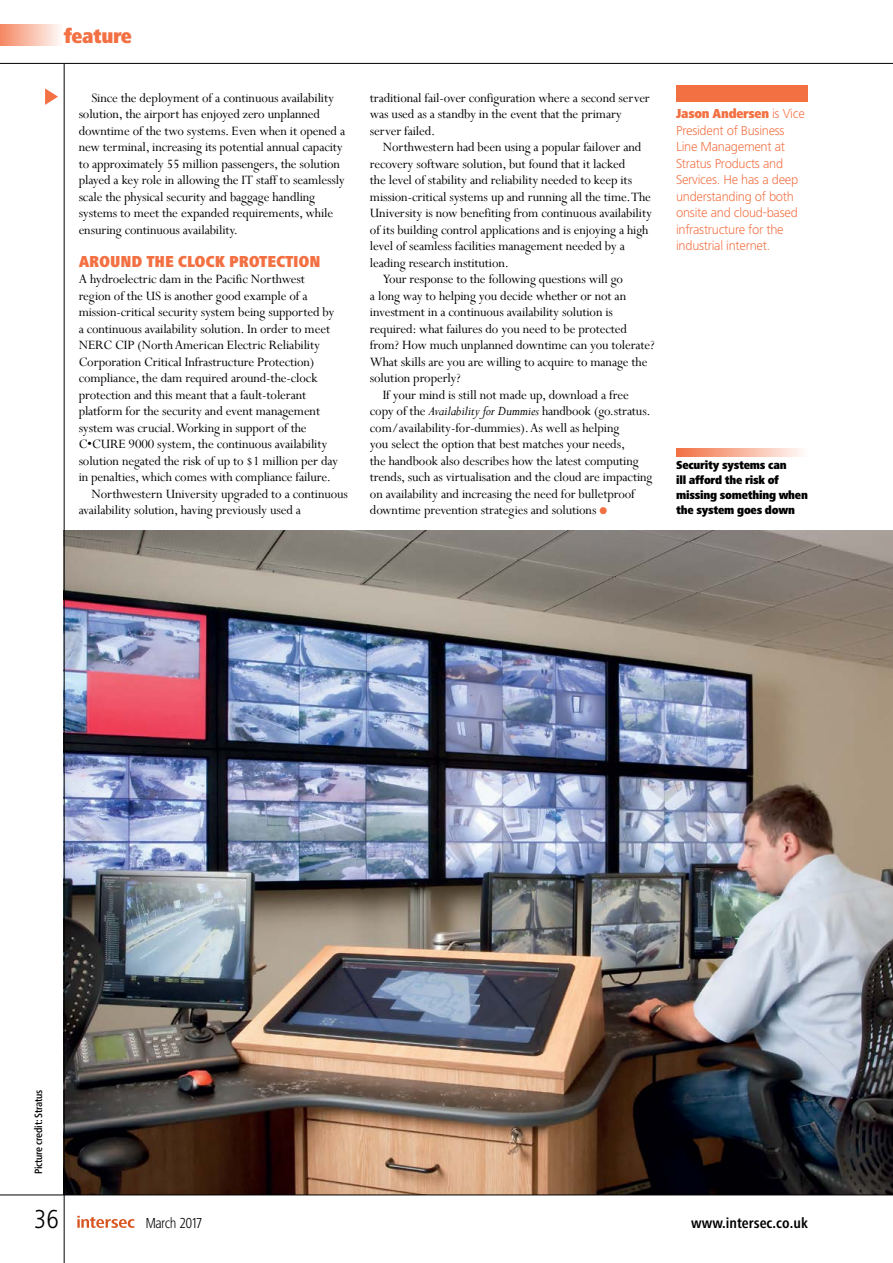
<style>
.page{position:relative;width:893px;height:1263px;background:#fff}
.page>*{position:absolute;margin:0;border:0;box-sizing:border-box;transform-origin:0 0}
.t1{font:300 condensed 27px "Frutiger Next LTW1 G";color:#000}
.t2{font:900 condensed 21px "Frutiger Next Pro";letter-spacing:-.02em;color:#f37043}
.t3{font:900 condensed 16.5px "Frutiger Next Pro";letter-spacing:-.01em;color:#f37043}
.t4{font:700 condensed 15px "Frutiger Next LT";color:#000}
.t5{font:300 condensed 15px "Frutiger Next LTW1 G";letter-spacing:-.06em;color:#000}
.t6{font:14.25px/16.5px "Perpetua";letter-spacing:-.01em;color:#000}
.t7{font:300 13.5px/16.5px "Frutiger Next LT";letter-spacing:-.02em;color:#f37043}
.t8{font:900 condensed 13.5px "Frutiger Next Pro";letter-spacing:-.02em;color:#f37043}
.t9{font:900 condensed 12px/15px "Frutiger Next Pro";letter-spacing:-.02em;color:#000}
.t10{font:500 condensed 10.5px "Frutiger Neue LT Pro";letter-spacing:-.02em;color:#000}
.s1{font-style:italic}
.s2{color:#f37043}
.s3{font-family:"Frutiger Next LT";font-weight:300;font-stretch:normal}
</style>
<div class="page">
<img style="left:65px;top:531px;width:828px;height:663px">
<hr style="left:0;top:1194px;width:893px;height:1px;background:#000">
<hr style="left:64px;top:64px;width:1px;height:1199px;background:#000">
<hr style="left:0;top:63px;width:893px;height:1px;background:#000">
<svg style="left:77px;top:1216px;width:58px;height:12px"></svg>
<svg style="left:45px;top:88px;width:13px;height:17px"></svg>
<div style="left:0;top:25px;width:63px;height:21px;background:linear-gradient(to right,#f48762,#fefbfb)"></div>
<div style="left:676px;top:85px;width:132px;height:17px;background:#f37043"></div>
<svg style="left:676px;top:448px;width:126px;height:9px"></svg>
<h2 class="t2" style="left:64px;top:24px;width:70px">feature</h2>
<p class="t6" style="left:79px;top:89px;width:268px;text-indent:13px">Since the deployment of a continuous availability solution, the airport has enjoyed zero unplanned downtime of the two systems. Even when it opened a new terminal, increasing its potential annual capacity to approximately 55 million passengers, the solution played a key role in allowing the IT staff to seamlessly scale the physical security and baggage handling systems to meet the expanded requirements, while ensuring continuous availability.</p>
<p class="t3" style="left:79px;top:252px;width:244px">AROUND THE CLOCK PROTECTION</p>
<p class="t6" style="left:79px;top:270px;width:228px">A hydroelectric dam in the Pacific Northwest</p>
<p class="t6" style="left:79px;top:287px;width:231px">region of the US is another good example of a</p>
<p class="t6" style="left:79px;top:303px;width:257px">mission-critical security system being supported by</p>
<p class="t6" style="left:79px;top:320px;width:253px">a continuous availability solution. In order to meet</p>
<p class="t6" style="left:79px;top:336px;width:243px">NERC CIP (North American Electric Reliability</p>
<p class="t6" style="left:79px;top:353px;width:237px">Corporation Critical Infrastructure Protection)</p>
<p class="t6" style="left:79px;top:369px;width:240px">compliance, the dam required around-the-clock</p>
<p class="t6" style="left:79px;top:386px;width:229px">protection and this meant that a fault-tolerant</p>
<p class="t6" style="left:79px;top:402px;width:243px">platform for the security and event management</p>
<p class="t6" style="left:79px;top:419px;width:229px">system was crucial. Working in support of the</p>
<p class="t6" style="left:79px;top:435px;width:250px">C•CURE 9000 system, the continuous availability</p>
<p class="t6" style="left:79px;top:452px;width:261px">solution negated the risk of up to $1 million per day</p>
<p class="t6" style="left:79px;top:468px;width:254px">in penalties, which comes with compliance failure.</p>
<p class="t6" style="left:91px;top:485px;width:258px">Northwestern University upgraded to a continuous</p>
<p class="t6" style="left:79px;top:501px;width:224px">availability solution, having previously used a</p>
<p class="t6" style="left:370px;top:89px;width:281px">traditional fail-over configuration where a second server was used as a standby in the event that the primary server failed.</p>
<p class="t6" style="left:383px;top:138px;width:260px">Northwestern had been using a popular failover and</p>
<p class="t6" style="left:370px;top:155px;width:257px">recovery software solution, but found that it lacked</p>
<p class="t6" style="left:370px;top:171px;width:264px">the level of stability and reliability needed to keep its</p>
<p class="t6" style="left:370px;top:188px;width:283px">mission-critical systems up and running all the time. The</p>
<p class="t6" style="left:370px;top:204px;width:284px">University is now benefiting from continuous availability</p>
<p class="t6" style="left:370px;top:221px;width:280px">of its building control applications and is enjoying a high</p>
<p class="t6" style="left:370px;top:237px;width:256px">level of seamless facilities management needed by a</p>
<p class="t6" style="left:370px;top:254px;width:140px">leading research institution.</p>
<p class="t6" style="left:383px;top:270px;width:242px">Your response to the following questions will go</p>
<p class="t6" style="left:370px;top:287px;width:258px">a long way to helping you decide whether or not an</p>
<p class="t6" style="left:370px;top:303px;width:245px">investment in a continuous availability solution is</p>
<p class="t6" style="left:370px;top:320px;width:258px">required: what failures do you need to be protected</p>
<p class="t6" style="left:370px;top:336px;width:286px">from? How much unplanned downtime can you tolerate?</p>
<p class="t6" style="left:370px;top:353px;width:279px">What skills are you are willing to acquire to manage the</p>
<p class="t6" style="left:370px;top:369px;width:92px">solution properly?</p>
<p class="t6" style="left:383px;top:386px;width:248px">If your mind is still not made up, download a free</p>
<p class="t6" style="left:370px;top:402px;width:282px">copy of the <span class="s1">Availability for Dummies</span> handbook (go.stratus.</p>
<p class="t6" style="left:370px;top:419px;width:251px">com/availability-for-dummies). As well as helping</p>
<p class="t6" style="left:370px;top:435px;width:257px">you select the option that best matches your needs,</p>
<p class="t6" style="left:370px;top:452px;width:270px">the handbook also describes how the latest computing</p>
<p class="t6" style="left:370px;top:468px;width:284px">trends, such as virtualisation and the cloud are impacting</p>
<p class="t6" style="left:370px;top:485px;width:266px">on availability and increasing the need for bulletproof</p>
<p class="t6" style="left:370px;top:501px;width:239px">downtime prevention strategies and solutions <span class="s2">●</span></p>
<p class="t8" style="left:676px;top:106px;width:130px">Jason Andersen <span class="s3">is Vice</span></p>
<p class="t7" style="left:676px;top:122px;width:124px">President of Business<br>Line Management at<br>Stratus Products and<br>Services. He has a deep understanding of both onsite and cloud-based infrastructure for the industrial internet.</p>
<p class="t9" style="left:676px;top:458px;width:133px">Security systems can<br>ill afford the risk of missing something when the system goes down</p>
<p class="t10" style="left:32px;top:1174px;width:86px;rotate:-90deg">Picture credit: Stratus</p>
<h1 class="t1" style="left:34px;top:1203px;width:26px">36</h1>
<p class="t5" style="left:146px;top:1214px;width:59px">March 2017</p>
<p class="t4" style="left:691px;top:1214px;width:118px">www.intersec.co.uk</p>
</div>
